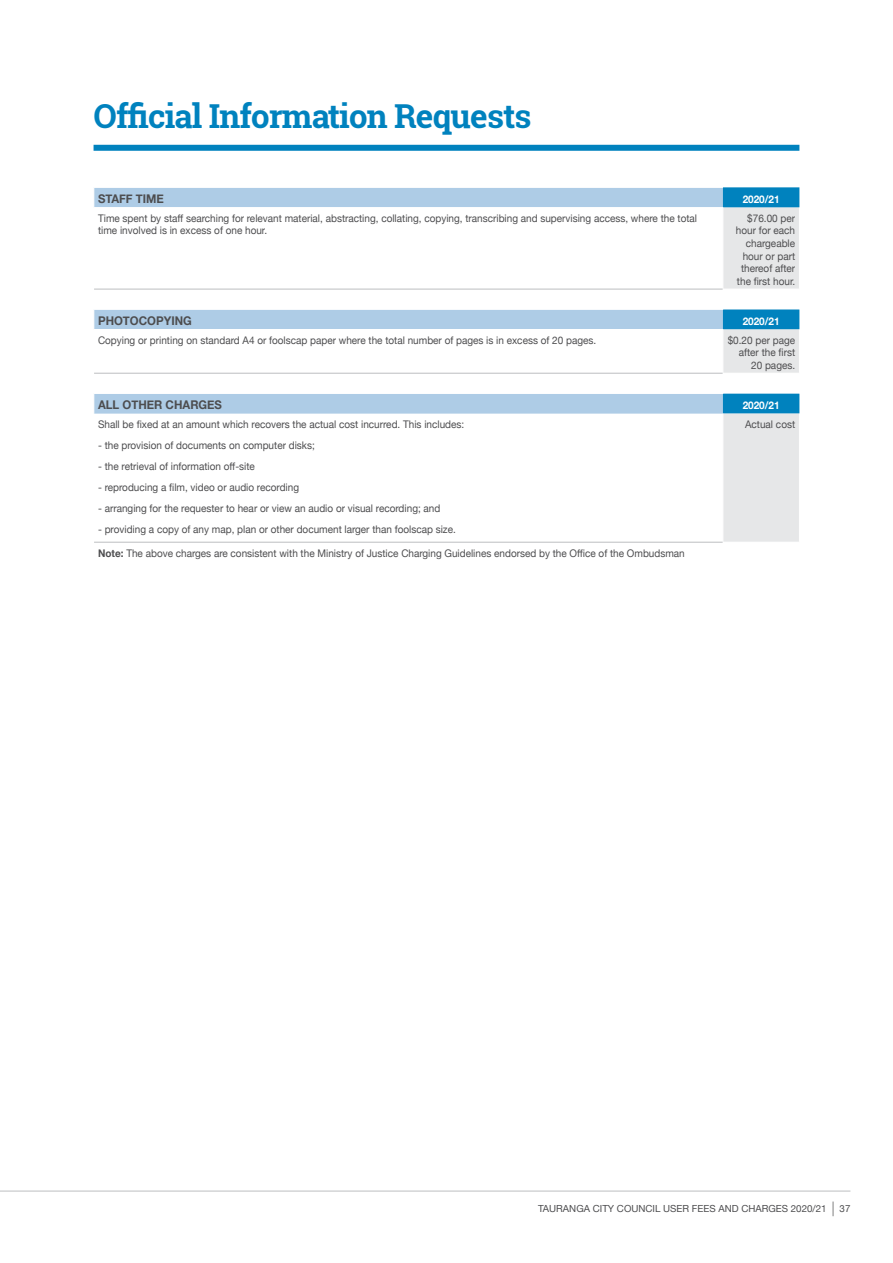
<style>
.page{position:relative;width:893px;height:1263px;background:#fff}
.page>*{position:absolute;margin:0;border:0;box-sizing:border-box;transform-origin:0 0}
.t1{font:700 33px "Roboto Slab";letter-spacing:-.025em;color:#0082be}
.t2{font:700 12px "Helvetica Neue";color:#4d4d4f;scale:.95 1}
.t3{font:10.5px/12.6px "Helvetica Neue";color:#4d4d4f;text-align:right;scale:.95 1}
.t4{font:700 10.5px "Helvetica Neue";color:#fff;scale:.95 1}
.t5{font:9.75px "Helvetica Neue";color:#4d4d4f}
.s1{font-weight:700}
.s2{font-size:14.7px}
</style>
<div class="page">
<hr style="left:0;top:1191px;width:850px;height:1px;background:#bcbec0">
<div style="left:94px;top:145px;width:705px;height:6px;background:#0082be"></div>
<svg style="left:95px;top:188px;width:628px;height:101px"></svg>
<svg style="left:95px;top:310px;width:628px;height:232px"></svg>
<svg style="left:94px;top:188px;width:1px;height:19px"></svg>
<svg style="left:94px;top:310px;width:1px;height:19px"></svg>
<svg style="left:94px;top:394px;width:1px;height:20px"></svg>
<svg style="left:723px;top:187px;width:77px;height:355px;background:#c2d9e3"></svg>
<hr style="left:94px;top:207px;width:629px;height:1px;background:#fff">
<hr style="left:94px;top:329px;width:629px;height:1px;background:#fff">
<hr style="left:94px;top:393px;width:629px;height:1px;background:#fff">
<hr style="left:723px;top:289px;width:77px;height:1px;background:#fff">
<hr style="left:723px;top:373px;width:77px;height:1px;background:#fff">
<hr style="left:94px;top:289px;width:629px;height:1px;background:#bcbec0">
<hr style="left:94px;top:373px;width:629px;height:1px;background:#bcbec0">
<hr style="left:94px;top:542px;width:629px;height:1px;background:#bcbec0">
<h1 class="t1" style="left:94px;top:93px;width:440px">Official Information Requests</h1>
<p class="t2" style="left:98px;top:190px;width:71px">STAFF TIME</p>
<p class="t4" style="left:743px;top:191px;width:40px">2020/21</p>
<p class="t3" style="left:98px;top:212px;width:632px;text-align:left">Time spent by staff searching for relevant material, abstracting, collating, copying, transcribing and supervising access, where the total time involved is in excess of one hour.</p>
<p class="t3" style="left:736px;top:212px;width:64px">$76.00 per hour for each chargeable hour or part thereof after the first hour.</p>
<p class="t2" style="left:98px;top:312px;width:100px">PHOTOCOPYING</p>
<p class="t4" style="left:743px;top:312px;width:40px">2020/21</p>
<p class="t3" style="left:98px;top:334px;width:526px">Copying or printing on standard A4 or foolscap paper where the total number of pages is in excess of 20 pages.</p>
<p class="t3" style="left:728px;top:334px;width:73px">$0.20 per page after the first<br>20 pages.</p>
<p class="t2" style="left:98px;top:396px;width:132px">ALL OTHER CHARGES</p>
<p class="t4" style="left:743px;top:397px;width:40px">2020/21</p>
<p class="t3" style="left:98px;top:418px;width:387px">Shall be fixed at an amount which recovers the actual cost incurred. This includes:</p>
<p class="t3" style="left:98px;top:439px;width:230px">- the provision of documents on computer disks;</p>
<p class="t3" style="left:98px;top:461px;width:167px">- the retrieval of information off-site</p>
<p class="t3" style="left:98px;top:482px;width:213px">- reproducing a film, video or audio recording</p>
<p class="t3" style="left:98px;top:503px;width:362px">- arranging for the requester to hear or view an audio or visual recording; and</p>
<p class="t3" style="left:98px;top:524px;width:378px">- providing a copy of any map, plan or other document larger than foolscap size.</p>
<p class="t3" style="left:745px;top:418px;width:54px">Actual cost</p>
<p class="t3" style="left:98px;top:547px;width:619px"><span class="s1">Note:</span> The above charges are consistent with the Ministry of Justice Charging Guidelines endorsed by the Office of the Ombudsman</p>
<p class="t5" style="left:538px;top:1201px;width:314px">TAURANGA CITY COUNCIL USER FEES AND CHARGES 2020/21 <span class="s2">|</span> 37</p>
</div>
